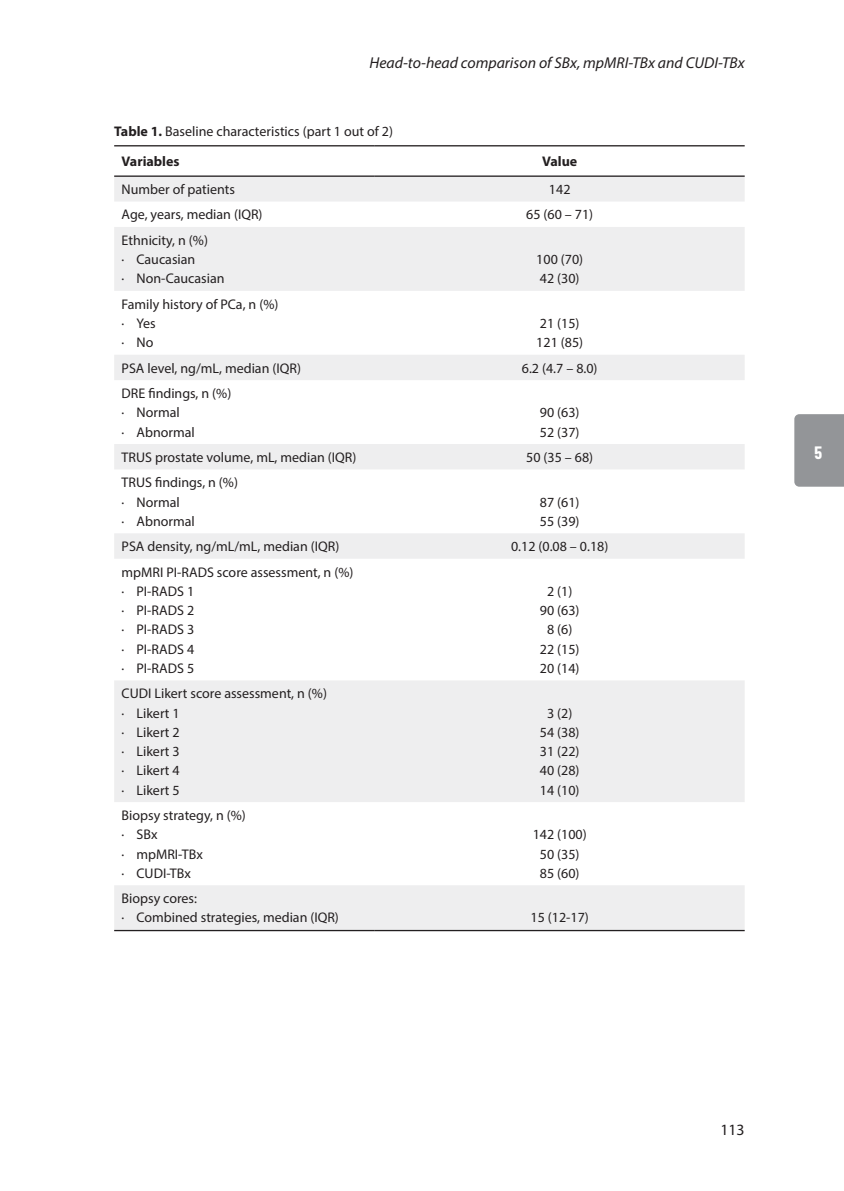
<style>
.page{position:relative;width:844px;height:1191px;background:#fff}
.page>*{position:absolute;margin:0;border:0;box-sizing:border-box;transform-origin:0 0}
.t1{font:700 17.5px "Barlow Condensed";color:#fff}
.t2{font:italic 15.75px "Myriad Pro";color:#231f20}
.t3{font:15.75px "Myriad Pro";color:#231f20}
.t4{font:14px/19.2px "Myriad Pro";color:#231f20}
.t5{font:700 14px "Myriad Pro";color:#231f20}
.s1{font-weight:700}
</style>
<div class="page">
<div style="left:794px;top:414px;width:49px;height:73px;background:#939598"></div>
<svg style="left:114px;top:177px;width:630px;height:753px"></svg>
<hr style="left:114px;top:145px;width:261px;height:1px;background:#231f20">
<hr style="left:375px;top:145px;width:369px;height:1px;background:#231f20">
<hr style="left:114px;top:175px;width:261px;height:2px;background:#231f20">
<hr style="left:375px;top:175px;width:369px;height:2px;background:#231f20">
<hr style="left:114px;top:930px;width:261px;height:1px;background:#231f20">
<hr style="left:375px;top:930px;width:369px;height:1px;background:#231f20">
<p class="t2" style="left:369px;top:53px;width:376px">Head-to-head comparison of SBx, mpMRI-TBx and CUDI-TBx</p>
<p class="t4" style="left:122px;top:116px;width:273px;line-height:30.3px;text-indent:-7px"><span class="s1">Table 1.</span> Baseline characteristics (part 1 out of 2)<br><span class="s1">Variables</span></p>
<p class="t5" style="left:542px;top:152px;width:37px">Value</p>
<p class="t4" style="left:122px;top:179px;width:115px">Number of patients</p>
<p class="t4" style="left:549px;top:179px;width:23px">142</p>
<p class="t4" style="left:122px;top:205px;width:142px">Age, years, median (IQR)</p>
<p class="t4" style="left:526px;top:205px;width:68px">65 (60 – 71)</p>
<p class="t4" style="left:122px;top:230px;width:104px">Ethnicity, n (%)<br>· Caucasian<br>· Non-Caucasian</p>
<p class="t4" style="left:536px;top:250px;width:48px">100 (70)<br>42 (30)</p>
<p class="t4" style="left:122px;top:294px;width:158px">Family history of PCa, n (%) · Yes<br>· No</p>
<p class="t4" style="left:536px;top:313px;width:48px">21 (15)<br>121 (85)</p>
<p class="t4" style="left:122px;top:358px;width:181px">PSA level, ng/mL, median (IQR)</p>
<p class="t4" style="left:521px;top:358px;width:77px">6.2 (4.7 – 8.0)</p>
<p class="t4" style="left:122px;top:383px;width:111px">DRE findings, n (%) · Normal<br>· Abnormal</p>
<p class="t4" style="left:539px;top:403px;width:41px">90 (63)<br>52 (37)</p>
<p class="t4" style="left:122px;top:447px;width:236px">TRUS prostate volume, mL, median (IQR)</p>
<p class="t4" style="left:526px;top:447px;width:68px">50 (35 – 68)</p>
<p class="t4" style="left:122px;top:473px;width:118px">TRUS findings, n (%) · Normal<br>· Abnormal</p>
<p class="t4" style="left:539px;top:492px;width:41px">87 (61)<br>55 (39)</p>
<p class="t4" style="left:122px;top:537px;width:219px">PSA density, ng/mL/mL, median (IQR)</p>
<p class="t4" style="left:511px;top:537px;width:99px">0.12 (0.08 – 0.18)</p>
<p class="t4" style="left:122px;top:562px;width:233px">mpMRI PI-RADS score assessment, n (%) · PI-RADS 1<br>· PI-RADS 2<br>· PI-RADS 3<br>· PI-RADS 4<br>· PI-RADS 5</p>
<p class="t4" style="left:539px;top:581px;width:41px;text-align:center">2 (1)<br>90 (63)<br>8 (6)<br>22 (15)<br>20 (14)</p>
<p class="t4" style="left:122px;top:684px;width:207px">CUDI Likert score assessment, n (%) · Likert 1<br>· Likert 2<br>· Likert 3<br>· Likert 4<br>· Likert 5</p>
<p class="t4" style="left:122px;top:805px;width:126px">Biopsy strategy, n (%) · SBx<br>· mpMRI-TBx<br>· CUDI-TBx</p>
<p class="t4" style="left:122px;top:888px;width:219px">Biopsy cores:<br>· Combined strategies, median (IQR)</p>
<p class="t4" style="left:539px;top:703px;width:41px;text-align:center">3 (2)<br>54 (38)<br>31 (22)<br>40 (28)<br>14 (10)</p>
<p class="t4" style="left:532px;top:824px;width:56px;text-align:center">142 (100)<br>50 (35)<br>85 (60)</p>
<p class="t4" style="left:530px;top:908px;width:60px">15 (12-17)</p>
<p class="t1" style="left:814px;top:440px;width:9px">5</p>
<p class="t3" style="left:720px;top:1119px;width:26px">113</p>
</div>
